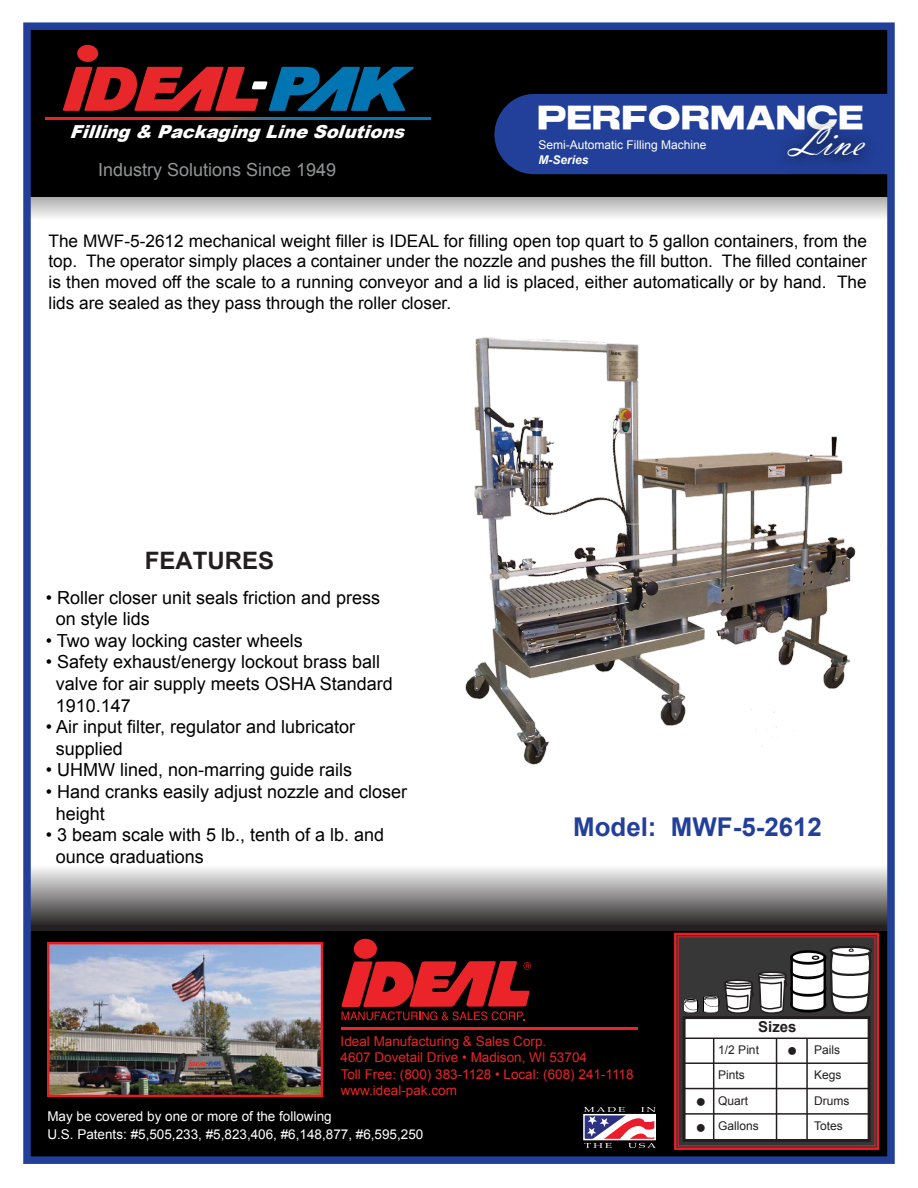
<style>
.page{position:relative;width:918px;height:1188px;background:#fff}
.page>*{position:absolute;margin:0;border:0;box-sizing:border-box;transform-origin:0 0}
.t1{font:44.1px "Vladimir Script";color:#fff}
.t2{font:700 38.25px "TS Block";letter-spacing:.025em;color:#fff;scale:.71 1}
.t3{font:700 25.8px "Arial";color:#224099}
.t4{font:700 24px "Arial";color:#231f20}
.t5{font:18px/21.6px "Arial";color:#000}
.t6{font:18px "Arial";color:#939597}
.t7{font:18px/25.5px "Times New Roman";color:#231f20}
.t8{font:italic 900 17.85px "Arial";color:#fff}
.t9{font:17.25px/20.7px "Arial";color:#000;text-align:justify}
.t10{font:700 16.05px "Arial";color:#000}
.t11{font:700 15px "Arial";color:#231f20}
.t12{font:13.5px/16.2px "Arial";color:#ea2429}
.t13{font:13.5px/18px "Arial";color:#fff}
.t14{font:12.9px "Arial";color:#000}
.t15{font:12px/25.3px "Arial";color:#231f20}
.t16{font:12px "Arial";color:#fff}
.t17{font:italic 700 12px "Arial";color:#fff}
</style>
<div class="page">
<img style="left:465px;top:337px;width:416px;height:428px">
<svg style="left:32px;top:196px;width:854px;height:21px"></svg>
<div style="left:27px;top:26px;width:864px;height:170px;background:#000"></div>
<svg style="left:32px;top:868px;width:854px;height:63px"></svg>
<div style="left:27px;top:931px;width:864px;height:231px;background:#000"></div>
<svg style="left:674px;top:932px;width:206px;height:218px"></svg>
<svg style="left:684px;top:879px;width:192px;height:271px"></svg>
<img style="left:47px;top:942px;width:275px;height:155px">
<svg style="left:341px;top:939px;width:190px;height:81px"></svg>
<hr style="left:341px;top:1027px;width:296px;height:3px;background:#ea2429">
<svg style="left:584px;top:1107px;width:72px;height:41px"></svg>
<div style="left:583px;top:1114px;width:73px;height:26px;border:2px solid #fff"></div>
<div style="left:684px;top:1018px;width:185px;height:122px;background:#fff"></div>
<div style="left:683px;top:1016px;width:188px;height:126px;border:3px solid #231f20"></div>
<hr style="left:683px;top:1038px;width:188px;height:1px;background:#231f20">
<hr style="left:683px;top:1062px;width:188px;height:2px;background:#231f20">
<hr style="left:683px;top:1088px;width:188px;height:1px;background:#231f20">
<hr style="left:683px;top:1113px;width:188px;height:2px;background:#231f20">
<hr style="left:713px;top:1039px;width:1px;height:102px;background:#231f20">
<hr style="left:776px;top:1038px;width:1px;height:103px;background:#231f20">
<hr style="left:806px;top:1038px;width:2px;height:103px;background:#231f20">
<div style="left:23px;top:22px;width:872px;height:1142px;border:8px solid #224099"></div>
<svg style="left:46px;top:117px;width:385px;height:3px"></svg>
<div style="left:77px;top:45px;width:21px;height:17px;background:#e8272b;border-radius:50%"></div>
<svg style="left:63px;top:67px;width:351px;height:44px"></svg>
<div style="left:494px;top:94px;width:271px;height:80px;background:#224099"></div>
<img style="left:765px;top:94px;width:123px;height:98px">
<p class="t8" style="left:70px;top:119px;width:344px">Filling &amp; Packaging Line Solutions</p>
<p class="t6" style="left:98px;top:158px;width:240px">Industry Solutions Since 1949</p>
<h2 class="t2" style="left:538px;top:100px;width:460px">performance</h2>
<p class="t16" style="left:538px;top:137px;width:170px">Semi-Automatic Filling Machine</p>
<p class="t17" style="left:538px;top:152px;width:52px">M-Series</p>
<h1 class="t1" style="left:793px;top:116px;width:72px">Line</h1>
<p class="t9" style="left:49px;top:230px;width:820px">The MWF-5-2612 mechanical weight filler is IDEAL for filling open top quart to 5 gallon containers, from the top. The operator simply places a container under the nozzle and pushes the fill button. The filled container is then moved off the scale to a running conveyor and a lid is placed, either automatically or by hand. The lids are sealed as they pass through the roller closer.</p>
<h3 class="t4" style="left:145px;top:545px;width:131px">FEATURES</h3>
<p class="t5" style="left:56px;top:587px;width:326px;text-indent:-10px">• Roller closer unit seals friction and press on style lids</p>
<p class="t5" style="left:46px;top:630px;width:259px">• Two way locking caster wheels</p>
<p class="t5" style="left:56px;top:652px;width:339px;text-indent:-10px">• Safety exhaust/energy lockout brass ball valve for air supply meets OSHA Standard<br>1910.147</p>
<p class="t5" style="left:56px;top:716px;width:301px;text-indent:-10px">• Air input filter, regulator and lubricator supplied</p>
<p class="t5" style="left:46px;top:760px;width:308px">• UHMW lined, non-marring guide rails</p>
<p class="t5" style="left:56px;top:781px;width:353px;text-indent:-10px">• Hand cranks easily adjust nozzle and closer height</p>
<p class="t5" style="left:56px;top:824px;width:330px;text-indent:-10px">• 3 beam scale with 5 lb., tenth of a lb. and ounce graduations</p>
<h3 class="t3" style="left:573px;top:810px;width:250px">Model: MWF-5-2612</h3>
<p class="t12" style="left:341px;top:1034px;width:294px">Ideal Manufacturing &amp; Sales Corp.<br>4607 Dovetail Drive • Madison, WI 53704<br>Toll Free: (800) 383-1128 • Local: (608) 241-1118 www.ideal-pak.com</p>
<p class="t13" style="left:47px;top:1108px;width:378px">May be covered by one or more of the following<br>U.S. Patents: #5,505,233, #5,823,406, #6,148,877, #6,595,250</p>
<p class="t7" style="left:696px;top:1088px;width:12px">● ●</p>
<p class="t11" style="left:758px;top:1017px;width:40px">Sizes</p>
<p class="t15" style="left:718px;top:1037px;width:42px">1/2 Pint<br>Pints<br>Quart<br>Gallons</p>
<p class="t15" style="left:814px;top:1037px;width:37px">Pails<br>Kegs<br>Drums<br>Totes</p>
<p class="t10" style="left:759px;top:1023px;width:43px">Sizes</p>
<p class="t7" style="left:787px;top:1037px;width:12px">●</p>
<p class="t14" style="left:724px;top:1049px;width:45px">1/2 Pint</p>
<p class="t14" style="left:810px;top:1049px;width:30px">Pails</p>
<p class="t14" style="left:724px;top:1073px;width:39px">PintsK</p>
<p class="t14" style="left:819px;top:1073px;width:22px">egs</p>
<p class="t14" style="left:724px;top:1096px;width:43px">QuartD</p>
<p class="t14" style="left:819px;top:1096px;width:30px">rums</p>
<p class="t14" style="left:724px;top:1119px;width:53px">GallonsT</p>
<p class="t14" style="left:818px;top:1119px;width:26px">otes</p>
</div>
